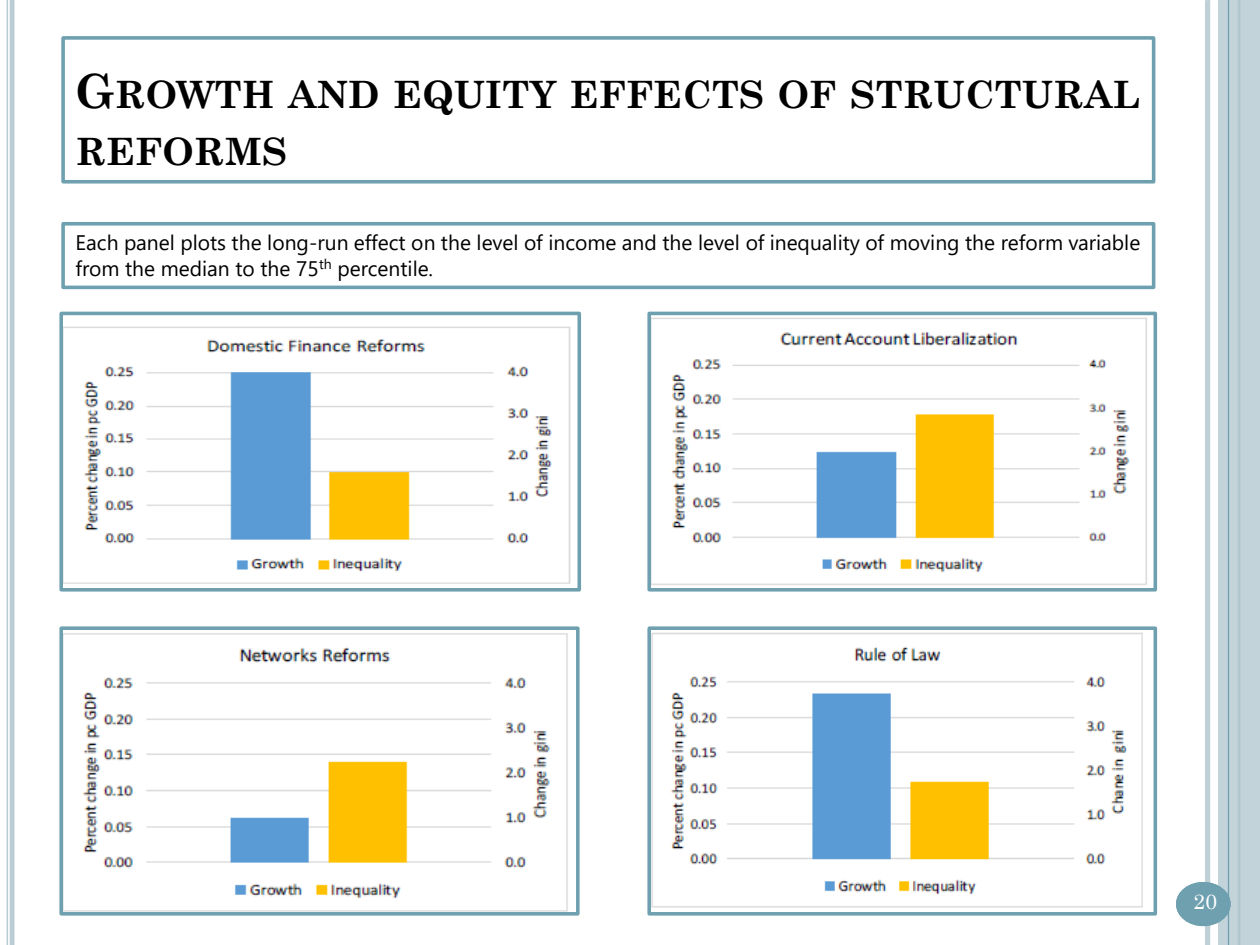
<style>
.page{position:relative;width:1260px;height:945px;background:#fff}
.page>*{position:absolute;margin:0;border:0;box-sizing:border-box;transform-origin:0 0}
.t1{font:700 37.8px/56.7px "Century Schoolbook";color:#000}
.t2{font:21px/25.4px "Segoe UI";color:#000}
.t3{font:21px "Century Schoolbook";color:#fff}
.s1{font-size:47.25px}
</style>
<div class="page">
<div style="left:1205px;top:0;width:5px;height:945px;background:#bacdd4"></div>
<hr style="left:10px;top:0;width:4px;height:945px;background:#bacdd4">
<hr style="left:7px;top:0;width:1px;height:945px;background:#bacdd4">
<div style="left:1218px;top:0;width:42px;height:945px;background:#bacdd4;opacity:.87"></div>
<hr style="left:1228px;top:0;width:1px;height:945px;background:#6ea0b0">
<div style="left:1176px;top:882px;width:55px;height:44px;background:#6ea0b0;border-radius:50%"></div>
<div style="left:61px;top:36px;width:1094px;height:148px;border:4px solid #6ea0b0"></div>
<img style="left:64px;top:326px;width:507px;height:258px">
<div style="left:59px;top:312px;width:522px;height:280px;border:4px solid #6ea0b0"></div>
<img style="left:652px;top:317px;width:495px;height:268px">
<div style="left:647px;top:312px;width:510px;height:280px;border:4px solid #6ea0b0"></div>
<img style="left:64px;top:633px;width:504px;height:278px">
<div style="left:59px;top:626px;width:521px;height:290px;border:4px solid #6ea0b0"></div>
<img style="left:652px;top:632px;width:491px;height:276px">
<div style="left:647px;top:626px;width:510px;height:290px;border:4px solid #6ea0b0"></div>
<div style="left:61px;top:222px;width:1094px;height:67px;border:4px solid #6ea0b0"></div>
<p class="t1" style="left:76px;top:65px;width:1066px"><span class="s1">G</span>ROWTH AND EQUITY EFFECTS OF STRUCTURAL<br>REFORMS</p>
<p class="t2" style="left:76px;top:228px;width:1066px">Each panel plots the long-run effect on the level of income and the level of inequality of moving the reform variable from the median to the 75<sup>th</sup> percentile.</p>
<p class="t3" style="left:1194px;top:888px;width:25px">20</p>
</div>
